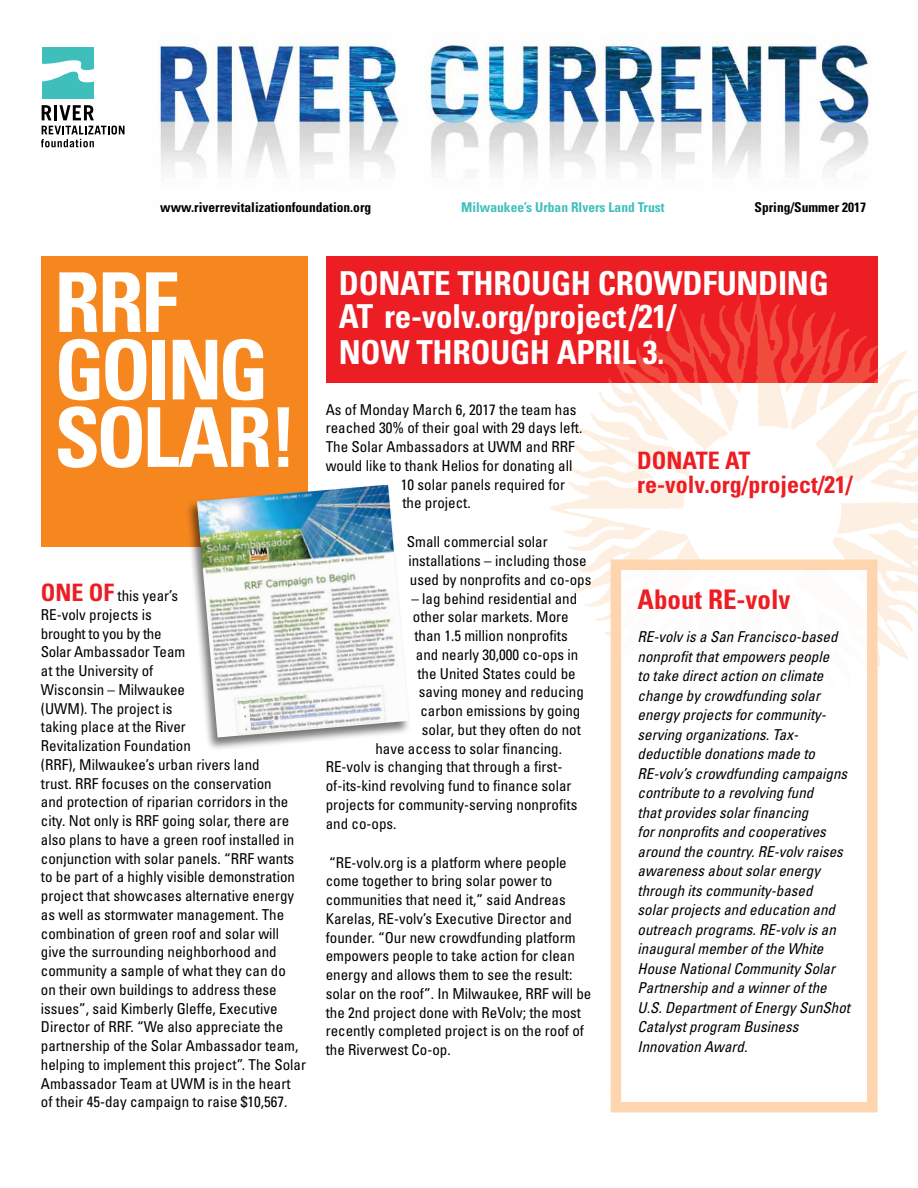
<style>
.page{position:relative;width:918px;height:1188px;background:#fff}
.page>*{position:absolute;margin:0;border:0;box-sizing:border-box;transform-origin:0 0}
.t1{font:700 condensed 82.5px/67.5px "Univers";letter-spacing:-.03em;color:#fff}
.t2{font:700 condensed 33px/33px "Univers";letter-spacing:-.01em;color:#fff}
.t3{font:700 condensed 27px "Univers";color:#ed1d24}
.t4{font:700 condensed 24px/24px "Univers";color:#ed1d24}
.t5{font:condensed 15px/18.8px "Univers";color:#000}
.t6{font:italic condensed 15px/19.5px "Univers";color:#000}
.t7{font:700 condensed 13.5px "Univers";color:#000}
.t8{font:700 condensed 13.5px "Univers";color:#3fbfbb}
.s1{font-weight:700;font-size:24px;color:#ed1d24}
</style>
<div class="page">
<div style="left:611px;top:560px;width:267px;height:552px;border:10px solid #fed5ae"></div>
<img style="left:112px;top:39px;width:758px;height:134px">
<svg style="left:42px;top:105px;width:10px;height:15px"></svg>
<hr style="left:54px;top:105px;width:3px;height:15px;background:#000">
<svg style="left:59px;top:105px;width:35px;height:15px"></svg>
<svg style="left:41px;top:126px;width:83px;height:21px"></svg>
<div style="left:42px;top:47px;width:52px;height:52px;background:#3fbfbb"></div>
<svg style="left:42px;top:60px;width:52px;height:23px"></svg>
<div style="left:41px;top:256px;width:267px;height:290px;background:#f6871f"></div>
<div style="left:326px;top:256px;width:552px;height:126px;background:#ed1d24"></div>
<div style="left:185px;top:484px;width:227px;height:267px;background:#000;opacity:.54"></div>
<img style="left:197px;top:485px;width:212px;height:253px">
<svg style="left:549px;top:293px;width:369px;height:394px"></svg>
<p class="t7" style="left:160px;top:199px;width:213px">www.riverrevitalizationfoundation.org</p>
<p class="t8" style="left:461px;top:199px;width:205px">Milwaukee’s Urban RIvers Land Trust</p>
<p class="t7" style="left:755px;top:199px;width:113px">Spring/Summer 2017</p>
<h1 class="t1" style="left:54px;top:269px;width:244px">RRF<br>going<br>SOLAR!</h1>
<p class="t5" style="left:41px;top:586px;width:267px"><span class="s1">One of</span> this year’s<br>RE-volv projects is<br>brought to you by the<br>Solar Ambassador Team<br>at the University of<br>Wisconsin – Milwaukee<br>(UWM). The project is<br>taking place at the River<br>Revitalization Foundation<br>(RRF), Milwaukee’s urban rivers land<br>trust. RRF focuses on the conservation<br>and protection of riparian corridors in the city. Not only is RRF going solar, there are also plans to have a green roof installed in conjunction with solar panels. “RRF wants to be part of a highly visible demonstration project that showcases alternative energy as well as stormwater management. The combination of green roof and solar will give the surrounding neighborhood and community a sample of what they can do<br>on their own buildings to address these issues”, said Kimberly Gleffe, Executive Director of RRF. “We also appreciate the partnership of the Solar Ambassador team, helping to implement this project”. The Solar Ambassador Team at UWM is in the heart<br>of their 45-day campaign to raise $10,567.</p>
<h2 class="t2" style="left:339px;top:267px;width:339px;text-indent:259px">crowdfunding<br>at re-volv.org/project/21/</h2>
<h2 class="t2" style="left:339px;top:336px;width:98px">NOW through</h2>
<h2 class="t2" style="left:557px;top:336px;width:36px">April</h2>
<h2 class="t2" style="left:643px;top:336px;width:23px">3.</h2>
<h2 class="t2" style="left:339px;top:267px;width:139px">DONATE through</h2>
<p class="t5" style="left:326px;top:400px;width:252px">As of Monday March 6, 2017 the team has</p>
<p class="t5" style="left:326px;top:419px;width:258px">reached 30% of their goal with 29 days left.</p>
<p class="t5" style="left:326px;top:437px;width:251px">The Solar Ambassadors at UWM and RRF</p>
<p class="t5" style="left:326px;top:456px;width:248px">would like to thank Helios for donating all</p>
<p class="t5" style="left:401px;top:475px;width:166px">10 solar panels required for</p>
<p class="t5" style="left:402px;top:494px;width:70px">the project.</p>
<p class="t5" style="left:407px;top:533px;width:186px">Small commercial solar installations – including those used by nonprofits and co-ops</p>
<p class="t5" style="left:411px;top:589px;width:167px">– lag behind residential and</p>
<p class="t5" style="left:413px;top:608px;width:157px">other solar markets. More</p>
<p class="t5" style="left:414px;top:626px;width:155px">than 1.5 million nonprofits</p>
<p class="t5" style="left:416px;top:645px;width:164px">and nearly 30,000 co-ops in</p>
<p class="t5" style="left:417px;top:664px;width:160px">the United States could be</p>
<p class="t5" style="left:419px;top:683px;width:166px">saving money and reducing</p>
<p class="t5" style="left:420px;top:701px;width:161px">carbon emissions by going</p>
<p class="t5" style="left:422px;top:720px;width:160px">solar, but they often do not</p>
<p class="t5" style="left:375px;top:739px;width:188px">have access to solar financing.</p>
<p class="t5" style="left:326px;top:758px;width:238px">RE-volv is changing that through a first-</p>
<p class="t5" style="left:326px;top:776px;width:247px">of-its-kind revolving fund to finance solar</p>
<p class="t5" style="left:326px;top:795px;width:253px">projects for community-serving nonprofits</p>
<p class="t5" style="left:326px;top:814px;width:72px">and co-ops.</p>
<p class="t5" style="left:326px;top:853px;width:267px">“RE-volv.org is a platform where people come together to bring solar power to communities that need it,” said Andreas Karelas, RE-volv’s Executive D irector and founder. “Our new crowdfunding platform empowers people to take action for clean energy and allows them to see the result: solar on the roof”. In Milwaukee, RRF will be the 2nd project done with ReVolv; the most recently completed project is on the roof of the Riverwest Co-op.</p>
<h3 class="t4" style="left:637px;top:448px;width:217px">DONATE AT re-volv.org/project/21/</h3>
<h3 class="t3" style="left:638px;top:583px;width:154px">About RE-volv</h3>
<p class="t6" style="left:638px;top:627px;width:214px">RE-volv is a San Francisco-based nonprofit that empowers people<br>to take direct action on climate change by crowdfunding solar energy projects for community&shy;serving organizations. Tax&shy;deductible donations made to<br>RE-volv’s crowdfunding campaigns contribute to a revolving fund<br>that provides solar financing<br>for nonprofits and cooperatives around the country. RE-volv raises awareness about solar energy through its community-based<br>solar projects and education and outreach programs. RE-volv is an inaugural member of the White<br>House National Community Solar<br>Partnership and a winner of the<br>U.S. Department of Energy SunShot<br>Catalyst program Business<br>Innovation Award.</p>
</div>
